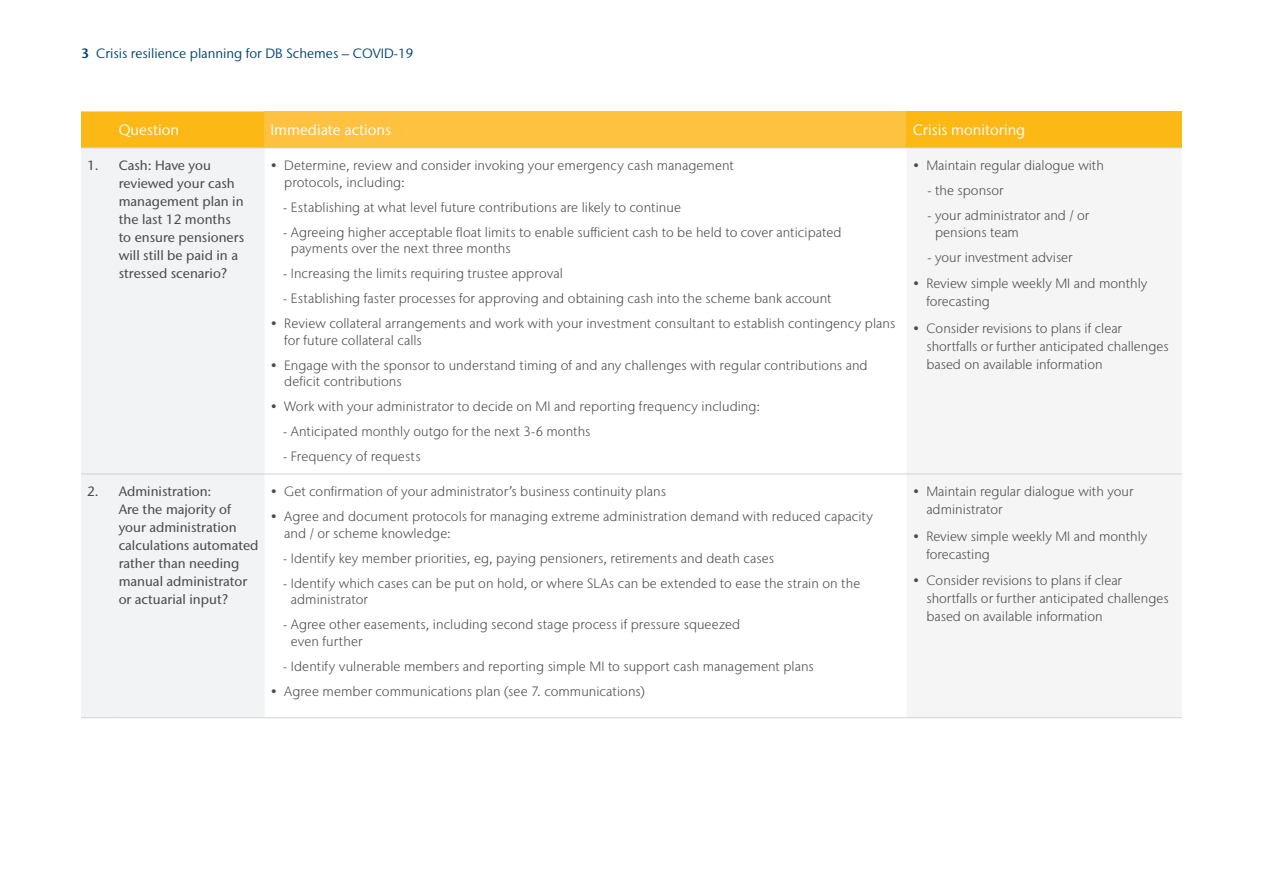
<style>
.page{position:relative;width:1263px;height:893px;background:#fff}
.page>*{position:absolute;margin:0;border:0;box-sizing:border-box;transform-origin:0 0}
.t1{font:15px "Stone Sans IIITC Pro";color:#fff}
.text{font:300 13.5px/16.5px "Stone Sans IIITC Pro";letter-spacing:.005em;color:#4b4c4d}
.t2{font:500 13.5px/18px "Stone Sans IIITC Pro";color:#4b4c4d}
.t3{font:13.5px "Stone Sans IIITC Pro";color:#004270}
.s1{font-weight:600}
</style>
<div class="page">
<div style="left:81px;top:111px;width:183px;height:37px;background:#fcb814"></div>
<div style="left:264px;top:111px;width:643px;height:37px;background:#fec240"></div>
<div style="left:907px;top:111px;width:275px;height:37px;background:#fcb814"></div>
<div style="left:81px;top:149px;width:183px;height:568px;background:#f2f3f4"></div>
<hr style="left:81px;top:148px;width:32px;height:1px;background:#d1d2d4">
<hr style="left:113px;top:148px;width:151px;height:1px;background:#d1d2d4">
<hr style="left:264px;top:148px;width:643px;height:1px;background:#d1d2d4">
<hr style="left:907px;top:148px;width:275px;height:1px;background:#d1d2d4">
<hr style="left:81px;top:474px;width:32px;height:1px;background:#d1d2d4">
<hr style="left:113px;top:474px;width:151px;height:1px;background:#d1d2d4">
<hr style="left:264px;top:474px;width:643px;height:1px;background:#d1d2d4">
<hr style="left:907px;top:474px;width:275px;height:1px;background:#d1d2d4">
<hr style="left:81px;top:717px;width:32px;height:1px;background:#d1d2d4">
<hr style="left:113px;top:717px;width:151px;height:1px;background:#d1d2d4">
<hr style="left:264px;top:717px;width:643px;height:1px;background:#d1d2d4">
<hr style="left:907px;top:717px;width:275px;height:1px;background:#d1d2d4">
<p class="t3" style="left:81px;top:45px;width:334px"><span class="s1">3</span> Crisis resilience planning for DB Schemes – COVID-19</p>
<p class="t1" style="left:119px;top:121px;width:62px">Question</p>
<p class="t1" style="left:270px;top:121px;width:122px">Immediate actions</p>
<p class="t1" style="left:913px;top:121px;width:114px">Crisis monitoring</p>
<p class="t2" style="left:87px;top:156px;width:13px">1.</p>
<p class="t2" style="left:119px;top:156px;width:127px">Cash: Have you reviewed your cash management plan in the last 12 months to ensure pensioners will still be paid in a stressed scenario?</p>
<p class="text" style="left:284px;top:157px;width:451px;text-indent:-14px">• Determine, review and consider invoking your emergency cash management protocols, including:</p>
<p class="text" style="left:283px;top:199px;width:399px">- Establishing at what level future contributions are likely to continue</p>
<p class="text" style="left:291px;top:224px;width:552px;text-indent:-8px">- Agreeing higher acceptable float limits to enable sufficient cash to be held to cover anticipated payments over the next three months</p>
<p class="text" style="left:283px;top:265px;width:281px">- Increasing the limits requiring trustee approval</p>
<p class="text" style="left:283px;top:290px;width:550px">- Establishing faster processes for approving and obtaining cash into the scheme bank account</p>
<p class="text" style="left:284px;top:315px;width:613px;text-indent:-14px">• Review collateral arrangements and work with your investment consultant to establish contingency plans for future collateral calls</p>
<p class="text" style="left:284px;top:357px;width:585px;text-indent:-14px">• Engage with the sponsor to understand timing of and any challenges with regular contributions and deficit contributions</p>
<p class="text" style="left:270px;top:398px;width:491px">• Work with your administrator to decide on MI and reporting frequency including:</p>
<p class="text" style="left:283px;top:423px;width:309px">- Anticipated monthly outgo for the next 3-6 months</p>
<p class="text" style="left:283px;top:448px;width:139px">- Frequency of requests</p>
<p class="t2" style="left:87px;top:482px;width:13px">2.</p>
<p class="t2" style="left:119px;top:482px;width:141px">Administration:<br>Are the majority of your administration calculations automated rather than needing manual administrator or actuarial input?</p>
<p class="text" style="left:270px;top:483px;width:397px">• Get confirmation of your administrator’s business continuity plans</p>
<p class="text" style="left:284px;top:508px;width:590px;text-indent:-14px">• Agree and document protocols for managing extreme administration demand with reduced capacity and / or scheme knowledge:</p>
<p class="text" style="left:283px;top:550px;width:492px">- Identify key member priorities, eg, paying pensioners, retirements and death cases</p>
<p class="text" style="left:291px;top:575px;width:571px;text-indent:-8px">- Identify which cases can be put on hold, or where SLAs can be extended to ease the strain on the administrator</p>
<p class="text" style="left:291px;top:616px;width:451px;text-indent:-8px">- Agree other easements, including second stage process if pressure squeezed even further</p>
<p class="text" style="left:283px;top:658px;width:532px">- Identify vulnerable members and reporting simple MI to support cash management plans</p>
<p class="text" style="left:270px;top:683px;width:376px">• Agree member communications plan (see 7. communications)</p>
<p class="text" style="left:913px;top:157px;width:193px">• Maintain regular dialogue with</p>
<p class="text" style="left:928px;top:182px;width:77px">- the sponsor</p>
<p class="text" style="left:935px;top:207px;width:156px;text-indent:-8px">- your administrator and / or pensions team</p>
<p class="text" style="left:928px;top:249px;width:147px">- your investment adviser</p>
<p class="text" style="left:926px;top:274px;width:222px;line-height:18px;text-indent:-14px">• Review simple weekly MI and monthly forecasting</p>
<p class="text" style="left:926px;top:319px;width:244px;line-height:18px;text-indent:-14px">• Consider revisions to plans if clear shortfalls or further anticipated challenges based on available information</p>
<p class="text" style="left:926px;top:482px;width:208px;line-height:18px;text-indent:-14px">• Maintain regular dialogue with your administrator</p>
<p class="text" style="left:926px;top:527px;width:222px;line-height:18px;text-indent:-14px">• Review simple weekly MI and monthly forecasting</p>
<p class="text" style="left:926px;top:571px;width:244px;line-height:18px;text-indent:-14px">• Consider revisions to plans if clear shortfalls or further anticipated challenges based on available information</p>
</div>
